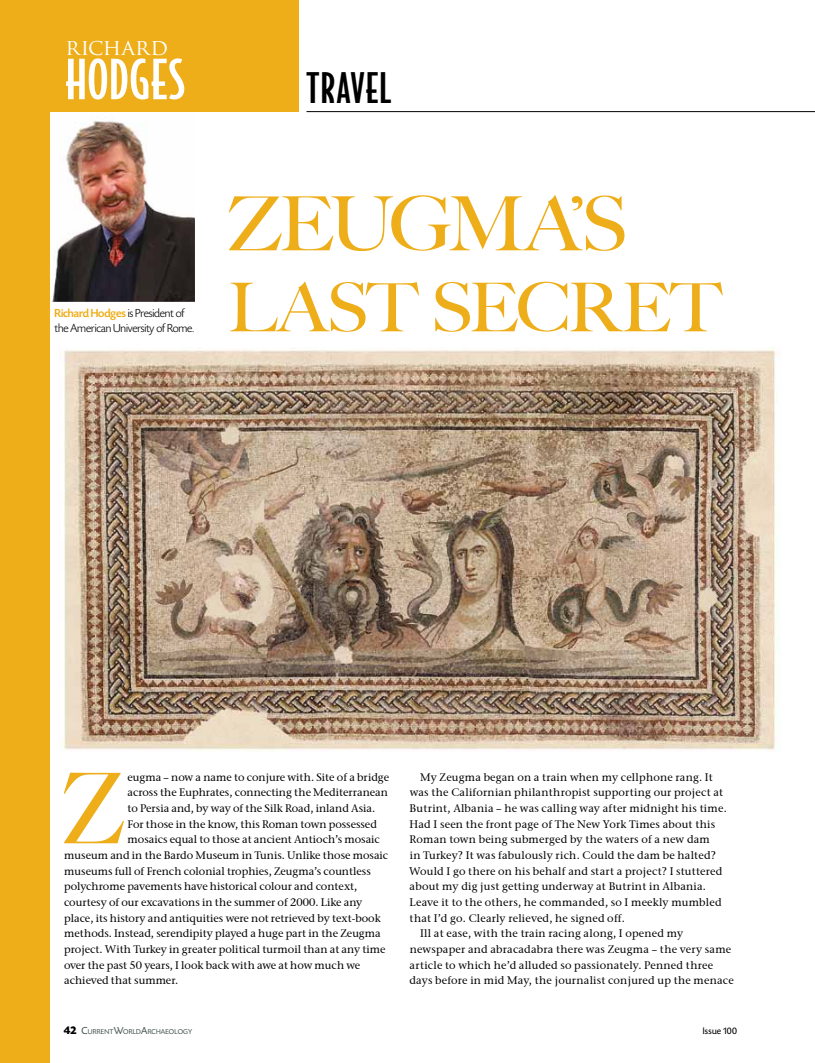
<style>
.page{position:relative;width:815px;height:1063px;background:#fff}
.page>*{position:absolute;margin:0;border:0;box-sizing:border-box;transform-origin:0 0}
.t1{font:500 98.12px "Big Caslon";color:#eeae19;scale:.9 1}
.t2{font:500 75px "Big Caslon";letter-spacing:-.06em;color:#eeae19;scale:1.04 1}
.t3{font:500 67.5px "Big Caslon";letter-spacing:-.02em;color:#eeae19;scale:1.04 1}
.t4{font:500 52.5px "Bodega Sans";color:#fff}
.t5{font:500 40px "Bodega Sans";letter-spacing:.03em;color:#000}
.t6{font:21.75px "Trajan Pro";letter-spacing:.01em;color:#fff}
.t7{font:300 12.25px/14.6px "Today SHOP";letter-spacing:-.01em;color:#000}
.t8{font:11px "Stone Serif ITCTT Medium";letter-spacing:.005em;color:#000}
.t9{font:10px "Today SHOP";letter-spacing:.03em;color:#000}
.t10{font:7.38px "Today SHOP";letter-spacing:.03em;color:#485950}
.s1{font-weight:500;color:#eeae19}
.s2{font-weight:700;font-size:11.75px;color:#000}
.s3{font-size:10.62px}
</style>
<div class="page">
<img style="left:60px;top:348px;width:716px;height:403px">
<hr style="left:306px;top:111px;width:509px;height:1px;background:#000">
<img style="left:52px;top:121px;width:142px;height:180px">
<div style="left:46px;top:104px;width:152px;height:201px;border:3px solid #fff"></div>
<div style="left:0;top:0;width:299px;height:112px;background:#eeae19"></div>
<div style="left:0;top:0;width:50px;height:1063px;background:#eeae19"></div>
<h3 class="t6" style="left:66px;top:34px;width:104px">RICHARD</h3>
<h3 class="t4" style="left:66px;top:48px;width:121px">HODGES</h3>
<h3 class="t5" style="left:306px;top:64px;width:86px">TRAVEL</h3>
<p class="t7" style="left:55px;top:306px;width:141px"><span class="s1">Richard Hodges</span> is President of the American University of Rome.</p>
<h2 class="t2" style="left:228px;top:162px;width:387px">ZEUGMA’S</h2>
<h3 class="t3" style="left:228px;top:252px;width:477px">LAST SECRET</h3>
<h1 class="t1" style="left:63px;top:728px;width:70px">Z</h1>
<p class="t8" style="left:128px;top:770px;width:263px">eugma – now a name to conjure with. Site of a bridge</p>
<p class="t8" style="left:128px;top:786px;width:262px">across the Euphrates, connecting the Mediterranean</p>
<p class="t8" style="left:127px;top:801px;width:249px">to Persia and, by way of the Silk Road, inland Asia.</p>
<p class="t8" style="left:128px;top:817px;width:251px">For those in the know, this Roman town possessed</p>
<p class="t8" style="left:128px;top:833px;width:254px">mosaics equal to those at ancient Antioch’s mosaic</p>
<p class="t8" style="left:64px;top:848px;width:326px">museum and in the Bardo Museum in Tunis. Unlike those mosaic</p>
<p class="t8" style="left:64px;top:864px;width:308px">museums full of French colonial trophies, Zeugma’s countless</p>
<p class="t8" style="left:64px;top:880px;width:295px">polychrome pavements have historical colour and context,</p>
<p class="t8" style="left:64px;top:896px;width:300px">courtesy of our excavations in the summer of 2000. Like any</p>
<p class="t8" style="left:64px;top:911px;width:318px">place, its history and antiquities were not retrieved by text-book</p>
<p class="t8" style="left:64px;top:927px;width:318px">methods. Instead, serendipity played a huge part in the Zeugma</p>
<p class="t8" style="left:64px;top:943px;width:323px">project. With Turkey in greater political turmoil than at any time</p>
<p class="t8" style="left:64px;top:958px;width:298px">over the past 50 years, I look back with awe at how much we</p>
<p class="t8" style="left:64px;top:974px;width:116px">achieved that summer.</p>
<p class="t8" style="left:420px;top:770px;width:294px">My Zeugma began on a train when my cellphone rang. It</p>
<p class="t8" style="left:410px;top:786px;width:315px">was the Californian philanthropist supporting our project at</p>
<p class="t8" style="left:410px;top:801px;width:319px">Butrint, Albania – he was calling way after midnight his time.</p>
<p class="t8" style="left:410px;top:817px;width:307px">Had I seen the front page of The New York Times about this</p>
<p class="t8" style="left:410px;top:833px;width:302px">Roman town being submerged by the waters of a new dam</p>
<p class="t8" style="left:410px;top:848px;width:308px">in Turkey? It was fabulously rich. Could the dam be halted?</p>
<p class="t8" style="left:409px;top:864px;width:315px">Would I go there on his behalf and start a project? I stuttered</p>
<p class="t8" style="left:410px;top:880px;width:298px">about my dig just getting underway at Butrint in Albania.</p>
<p class="t8" style="left:410px;top:895px;width:314px">Leave it to the others, he commanded, so I meekly mumbled</p>
<p class="t8" style="left:410px;top:911px;width:217px">that I’d go. Clearly relieved, he signed off.</p>
<p class="t8" style="left:420px;top:927px;width:264px">Ill at ease, with the train racing along, I opened my</p>
<p class="t8" style="left:410px;top:943px;width:323px">newspaper and abracadabra there was Zeugma – the very same</p>
<p class="t8" style="left:410px;top:958px;width:305px">article to which he’d alluded so passionately. Penned three</p>
<p class="t8" style="left:409px;top:974px;width:326px">days before in mid May, the journalist conjured up the menace</p>
<p class="t10" style="left:64px;top:1028px;width:130px"><span class="s2">42</span> <span class="s3">C</span>URRENT<span class="s3">W</span>ORLD<span class="s3">A</span>RCHAEOLOGY</p>
<p class="t9" style="left:703px;top:1026px;width:36px">Issue 100</p>
</div>
